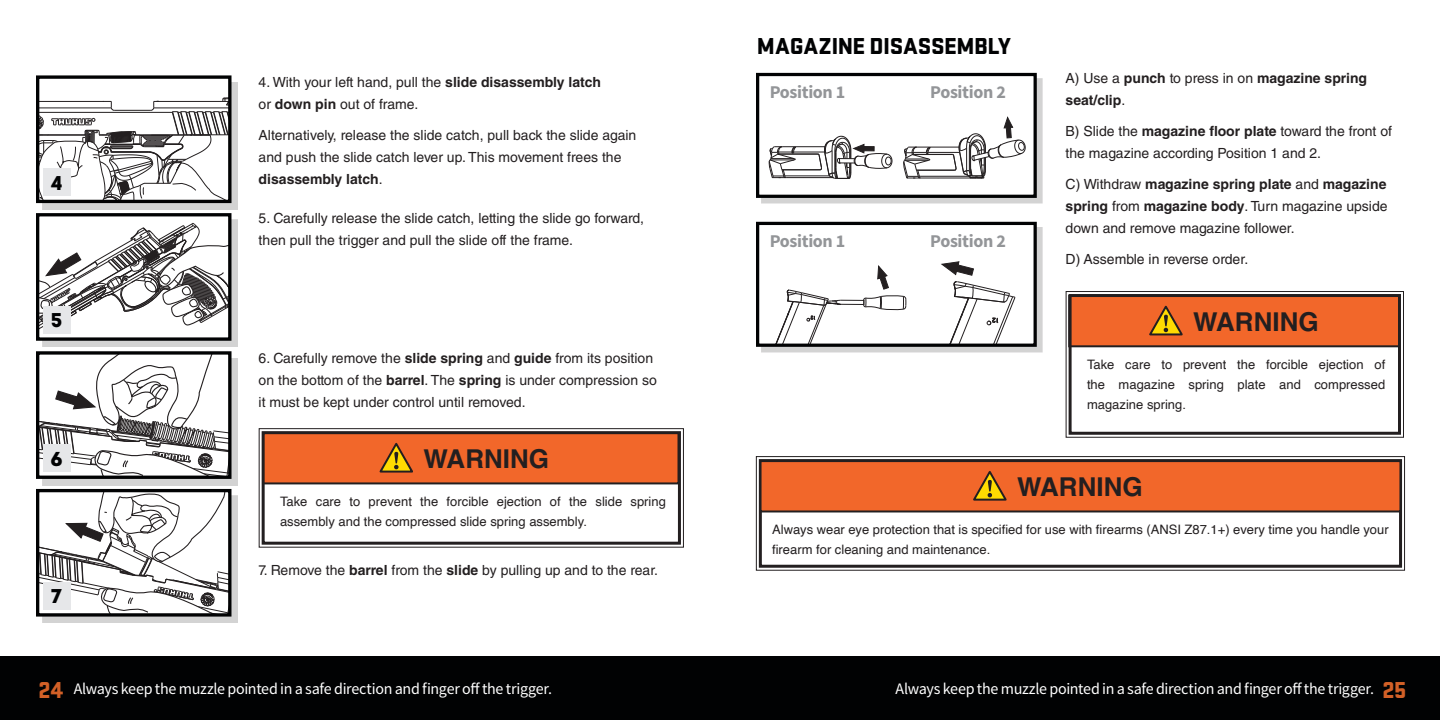
<style>
.page{position:relative;width:1440px;height:720px;background:#fff}
.page>*{position:absolute;margin:0;border:0;box-sizing:border-box;transform-origin:0 0}
.t1{font:700 26px "Helvetica LT Std";color:#231f20}
.t2{font:900 24px "Stratum 2";letter-spacing:-.015em;color:#010203}
.t3{font:20px "Intro";color:#010203}
.t4{font:700 18px "Source Sans Pro";letter-spacing:-.02em;color:#939598}
.t5{font:16px "Source Sans Pro";letter-spacing:-.02em;color:#fff}
.t6{font:14px/22px "Helvetica LT Std";color:#231f20}
.t7{font:700 14px/22px "Helvetica LT Std";color:#231f20}
.t8{font:13px/20px "Helvetica";color:#231f20}
.s1{font-weight:700}
.s2{font-weight:400}
.s3{font-family:"Stratum 2";font-weight:900;font-size:24px;color:#d26027}
</style>
<div class="page">
<div style="left:0;top:657px;width:1440px;height:63px;background:#010203"></div>
<div style="left:761px;top:78px;width:281px;height:125px;background:#d3d3d3"></div>
<div style="left:758px;top:75px;width:277px;height:121px;background:#fff"></div>
<hr style="left:786px;top:177px;width:47px;height:1px;background:#231f20">
<hr style="left:783px;top:170px;width:37px;height:1px;background:#231f20">
<hr style="left:782px;top:146px;width:43px;height:1px;background:#231f20">
<hr style="left:778px;top:154px;width:40px;height:1px;background:#231f20">
<hr style="left:782px;top:169px;width:38px;height:1px;background:#231f20">
<hr style="left:785px;top:176px;width:45px;height:1px;background:#231f20">
<hr style="left:794px;top:152px;width:31px;height:1px;background:#231f20">
<svg style="left:769px;top:146px;width:27px;height:32px"></svg>
<hr style="left:921px;top:178px;width:50px;height:1px;background:#231f20">
<hr style="left:917px;top:147px;width:42px;height:1px;background:#231f20">
<hr style="left:912px;top:154px;width:41px;height:1px;background:#231f20">
<hr style="left:916px;top:170px;width:39px;height:1px;background:#231f20">
<hr style="left:919px;top:176px;width:50px;height:1px;background:#231f20">
<hr style="left:928px;top:152px;width:31px;height:1px;background:#231f20">
<svg style="left:903px;top:147px;width:28px;height:32px"></svg>
<svg style="left:818px;top:136px;width:74px;height:43px"></svg>
<svg style="left:952px;top:116px;width:73px;height:63px"></svg>
<div style="left:756px;top:73px;width:281px;height:125px;border:3px solid #010203"></div>
<div style="left:761px;top:227px;width:281px;height:125px;background:#d3d3d3"></div>
<div style="left:758px;top:223px;width:277px;height:122px;background:#fff"></div>
<svg style="left:775px;top:265px;width:132px;height:78px"></svg>
<svg style="left:941px;top:261px;width:75px;height:82px"></svg>
<div style="left:756px;top:222px;width:281px;height:125px;border:3px solid #010203"></div>
<svg style="left:1065px;top:291px;width:339px;height:147px"></svg>
<div style="left:1069px;top:294px;width:332px;height:141px;border:3px solid #231f20"></div>
<svg style="left:1067px;top:294px;width:334px;height:54px;background:#d9632c"></svg>
<svg style="left:755px;top:456px;width:651px;height:115px"></svg>
<div style="left:759px;top:459px;width:643px;height:109px;border:3px solid #231f20"></div>
<svg style="left:759px;top:459px;width:643px;height:54px;background:#dc612a"></svg>
<div style="left:42px;top:219px;width:196px;height:128px;background:#231f20;opacity:.2"></div>
<div style="left:38px;top:215px;width:192px;height:124px;background:#fff"></div>
<svg style="left:40px;top:223px;width:187px;height:106px"></svg>
<div style="left:36px;top:213px;width:195px;height:128px;border:3px solid #010203"></div>
<div style="left:43px;top:306px;width:28px;height:28px;background:#e6e7e9"></div>
<div style="left:42px;top:82px;width:196px;height:128px;background:#231f20;opacity:.2"></div>
<div style="left:38px;top:77px;width:192px;height:124px;background:#fff"></div>
<svg style="left:40px;top:97px;width:188px;height:102px"></svg>
<div style="left:36px;top:75px;width:196px;height:128px;border:3px solid #010203"></div>
<div style="left:43px;top:168px;width:28px;height:28px;background:#e6e7e9"></div>
<div style="left:42px;top:495px;width:196px;height:128px;background:#231f20;opacity:.2"></div>
<svg style="left:40px;top:493px;width:187px;height:120px"></svg>
<div style="left:36px;top:489px;width:195px;height:128px;border:3px solid #010203"></div>
<div style="left:43px;top:582px;width:28px;height:28px;background:#e6e7e9"></div>
<div style="left:42px;top:358px;width:196px;height:127px;background:#d3d3d3"></div>
<svg style="left:40px;top:355px;width:188px;height:120px;background:#d8d7d8"></svg>
<div style="left:36px;top:351px;width:196px;height:128px;border:3px solid #010203"></div>
<div style="left:43px;top:444px;width:28px;height:28px;background:#e6e7e9"></div>
<svg style="left:258px;top:428px;width:426px;height:120px"></svg>
<div style="left:262px;top:431px;width:419px;height:114px;border:3px solid #231f20"></div>
<svg style="left:261px;top:431px;width:420px;height:54px;background:#db632c"></svg>
<h3 class="t3" style="left:51px;top:171px;width:13px">4</h3>
<h3 class="t3" style="left:51px;top:308px;width:13px">5</h3>
<h3 class="t3" style="left:50px;top:447px;width:14px">6</h3>
<h3 class="t3" style="left:51px;top:584px;width:12px">7</h3>
<p class="t6" style="left:259px;top:71px;width:344px">4. With your left hand, pull the <span class="s1">slide disassembly latch </span>or <span class="s1">down pin</span> out of frame.</p>
<p class="t6" style="left:259px;top:124px;width:379px">Alternatively, release the slide catch, pull back the slide again and push the slide catch lever up. This movement frees the <span class="s1">disassembly latch</span>.</p>
<p class="t6" style="left:259px;top:207px;width:387px">5. Carefully release the slide catch, letting the slide go forward, then pull the trigger and pull the slide off the frame.</p>
<p class="t6" style="left:259px;top:347px;width:400px">6. Carefully remove the <span class="s1">slide spring</span> and <span class="s1">guide</span> from its position on the bottom of the <span class="s1">barrel</span>. The <span class="s1">spring</span> is under compression so it must be kept under control until removed.</p>
<h1 class="t1" style="left:424px;top:443px;width:127px">WARNING</h1>
<p class="t8" style="left:280px;top:492px;width:387px">Take care to prevent the forcible ejection of the slide spring assembly and the compressed slide spring assembly.</p>
<p class="t6" style="left:259px;top:559px;width:401px">7. Remove the <span class="s1">barrel</span> from the <span class="s1">slide</span> by pulling up and to the rear.</p>
<h2 class="t2" style="left:757px;top:29px;width:256px">MAGAZINE DISASSEMBLY</h2>
<p class="t4" style="left:770px;top:80px;width:77px">Position 1</p>
<p class="t4" style="left:930px;top:80px;width:77px">Position 2</p>
<p class="t4" style="left:770px;top:229px;width:77px">Position 1</p>
<p class="t4" style="left:930px;top:229px;width:77px">Position 2</p>
<p class="t7" style="left:1066px;top:67px;width:303px"><span class="s2">A) Use a</span> punch <span class="s2">to press in on</span> magazine spring seat/clip<span class="s2">.</span></p>
<p class="t6" style="left:1066px;top:120px;width:328px">B) Slide the <span class="s1">magazine floor plate</span> toward the front of the magazine according Position 1 and 2.</p>
<p class="t6" style="left:1066px;top:173px;width:323px;text-align:justify">C) Withdraw <span class="s1">magazine spring plate</span> and <span class="s1">magazine spring</span> from <span class="s1">magazine body</span>. Turn magazine upside down and remove magazine follower.</p>
<p class="t6" style="left:1066px;top:248px;width:184px">D) Assemble in reverse order.</p>
<h1 class="t1" style="left:1193px;top:306px;width:127px">WARNING</h1>
<p class="t8" style="left:1087px;top:355px;width:300px;text-align:justify">Take care to prevent the forcible ejection of the magazine spring plate and compressed magazine spring.</p>
<h1 class="t1" style="left:1017px;top:471px;width:127px">WARNING</h1>
<p class="t8" style="left:772px;top:520px;width:618px">Always wear eye protection that is specified for use with firearms (ANSI Z87.1+) every time you handle your firearm for cleaning and maintenance.</p>
<p class="t5" style="left:38px;top:678px;width:515px"><span class="s3">24</span> Always keep the muzzle pointed in a safe direction and finger off the trigger.</p>
<p class="t5" style="left:896px;top:678px;width:512px">Always keep the muzzle pointed in a safe direction and finger off the trigger. <span class="s3">25</span></p>
</div>
